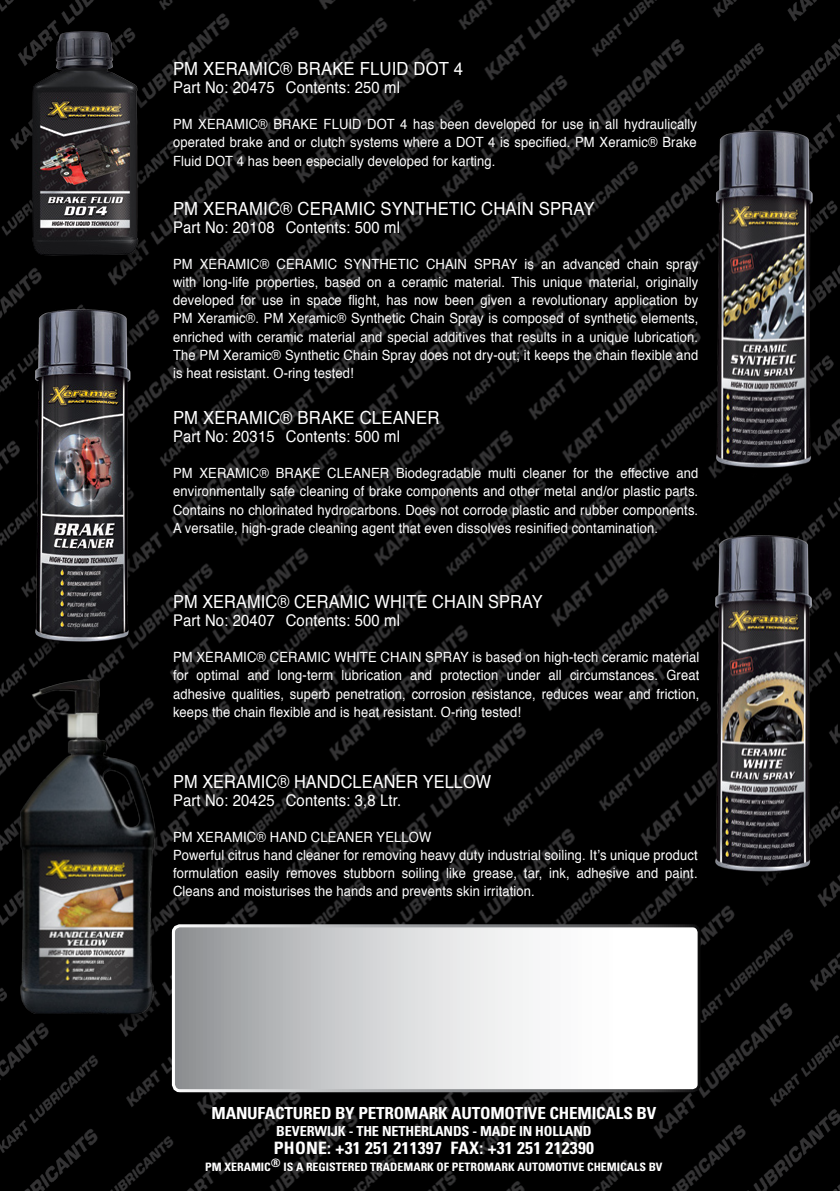
<style>
.page{position:relative;width:840px;height:1191px;background:#fff}
.page>*{position:absolute;margin:0;border:0;box-sizing:border-box;transform-origin:0 0}
.t1{font:18.2px "Helvetica";letter-spacing:.01em;color:#fff;scale:.92 1}
.t2{font:18.2px "Helvetica";letter-spacing:.01em;color:#fff;scale:.9 1}
.geelkopjes{font:700 condensed 17px "Univers";letter-spacing:.015em;color:#fff;scale:1.04 1}
.geelkopjes-2{font:700 condensed 16.6px "Univers";letter-spacing:-.01em;color:#fff}
.t3{font:16px "Helvetica";letter-spacing:.01em;color:#fff;scale:.92 1}
.t4{font:14px/18.2px "Helvetica";letter-spacing:.01em;color:#fff;text-align:justify;scale:.92 1}
.geelkopjes-3{font:700 condensed 13.8px "Univers";letter-spacing:-.01em;color:#fff}
.geelkopjes-4{font:700 condensed 11.6px "Univers";color:#fff}
</style>
<div class="page">
<img style="left:0;top:0;width:839px;height:1191px">
<div style="left:19px;top:298px;width:130px;height:369px;background:#000"></div>
<img style="left:30px;top:304px;width:108px;height:327px">
<div style="left:15px;top:21px;width:142px;height:260px;background:#000"></div>
<img style="left:32px;top:31px;width:107px;height:226px">
<div style="left:699px;top:119px;width:131px;height:374px;background:#000"></div>
<img style="left:706px;top:124px;width:113px;height:353px">
<div style="left:698px;top:524px;width:131px;height:373px;background:#000"></div>
<img style="left:706px;top:523px;width:113px;height:378px">
<img style="left:0;top:631px;width:209px;height:409px">
<svg style="left:173px;top:925px;width:525px;height:165px"></svg>
<div style="left:172px;top:924px;width:528px;height:168px;border:3px solid #fff;border-radius:7px"></div>
<p class="t1" style="left:173px;top:55px;width:316px">PM XERAMIC® BRAKE FLUID DOT 4</p>
<p class="t3" style="left:173px;top:75px;width:248px">Part No: 20475 Contents: 250 ml</p>
<p class="t4" style="left:173px;top:116px;width:570px">PM XERAMIC® BRAKE FLUID DOT 4 has been developed for use in all hydraulically operated brake and or clutch systems where a DOT 4 is specified. PM Xeramic® Brake Fluid DOT 4 has been especially developed for karting.</p>
<p class="t1" style="left:173px;top:194px;width:459px">PM XERAMIC® CERAMIC SYNTHETIC CHAIN SPRAY</p>
<p class="t3" style="left:173px;top:215px;width:248px">Part No: 20108 Contents: 500 ml</p>
<p class="t4" style="left:173px;top:255px;width:572px">PM XERAMIC® CERAMIC SYNTHETIC CHAIN SPRAY is an advanced chain spray with long-life properties, based on a ceramic material. This unique material, originally developed for use in space flight, has now been given a revolutionary application by PM Xeramic®. PM Xeramic® Synthetic Chain Spray is composed of synthetic elements, enriched with ceramic material and special additives that results in a unique lubrication.<br>The PM Xeramic® Synthetic Chain Spray does not dry-out; it keeps the chain flexible and is heat resistant. O-ring tested!</p>
<p class="t1" style="left:173px;top:403px;width:291px">PM XERAMIC® BRAKE CLEANER</p>
<p class="t3" style="left:173px;top:424px;width:248px">Part No: 20315 Contents: 500 ml</p>
<p class="t4" style="left:173px;top:465px;width:572px">PM XERAMIC® BRAKE CLEANER Biodegradable multi cleaner for the effective and environmentally safe cleaning of brake components and other metal and/or plastic parts.<br>Contains no chlorinated hydrocarbons. Does not corrode plastic and rubber components.<br>A versatile, high-grade cleaning agent that even dissolves resinified contamination.</p>
<p class="t2" style="left:173px;top:587px;width:412px">PM XERAMIC® CERAMIC WHITE CHAIN SPRAY</p>
<p class="t3" style="left:173px;top:608px;width:248px">Part No: 20407 Contents: 500 ml</p>
<p class="t4" style="left:173px;top:649px;width:573px">PM XERAMIC® CERAMIC WHITE CHAIN SPRAY is based on high-tech ceramic material for optimal and long-term lubrication and protection under all circumstances. Great adhesive qualities, superb penetration, corrosion resistance, reduces wear and friction, keeps the chain flexible and is heat resistant. O-ring tested!</p>
<p class="t2" style="left:173px;top:767px;width:355px">PM XERAMIC® HANDCLEANER YELLOW</p>
<p class="t3" style="left:173px;top:787px;width:249px">Part No: 20425 Contents: 3,8 Ltr.</p>
<p class="t4" style="left:173px;top:828px;width:282px">PM XERAMIC® HAND CLEANER YELLOW</p>
<p class="t4" style="left:173px;top:846px;width:571px">Powerful citrus hand cleaner for removing heavy duty industrial soiling. It’s unique product formulation easily removes stubborn soiling like grease, tar, ink, adhesive and paint.<br>Cleans and moisturises the hands and prevents skin irritation.</p>
<p class="geelkopjes-2" style="left:211px;top:1103px;width:446px">MANUFACTURED BY PETROMARK AUTOMOTIVE CHEMICALS BV</p>
<p class="geelkopjes-3" style="left:276px;top:1123px;width:316px">BEVERWIJK - THE NETHERLANDS - MADE IN HOLLAND</p>
<p class="geelkopjes" style="left:274px;top:1137px;width:309px">PHONE: +31 251 211397 FAX: +31 251 212390</p>
<p class="geelkopjes-4" style="left:205px;top:1159px;width:458px">PM XERAMIC® IS A REGISTERED TRADEMARK OF PETROMARK AUTOMOTIVE CHEMICALS BV</p>
</div>
